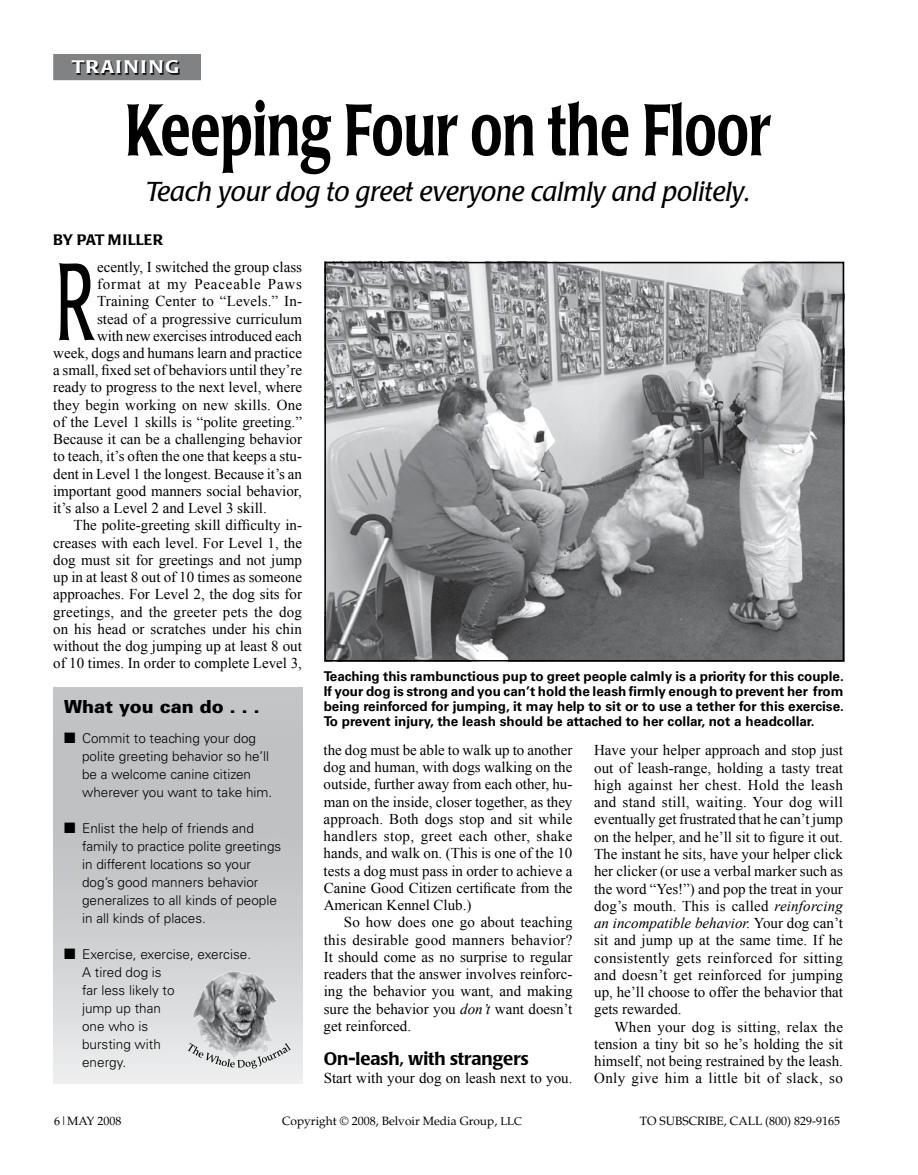
<style>
.page{position:relative;width:918px;height:1175px;background:#fff}
.page>*{position:absolute;margin:0;border:0;box-sizing:border-box;transform-origin:0 0}
.t1{font:108px "Poppl Laudatio";color:#000;scale:.6 1}
.t2{font:500 72px "Poppl Laudatio";color:#000;scale:.74 1}
.t3{font:italic 27px "Poppl Laudatio";color:#000}
.t4{font:500 18px "Poppl Laudatio";color:#000}
.t5{font:900 18px "Univers";color:#000}
.t6{font:500 18px "Poppl Laudatio";letter-spacing:.09em;color:#fff;scale:1.1 1}
.t7{font:15px/17.2px "Times New Roman";color:#000;text-align:justify}
.t8{font:15px "Times New Roman";letter-spacing:.055em;color:#000}
.t9{font:500 15px "Poppl Laudatio";color:#000}
.t10{font:15px "Zapf Dingbats";color:#000}
.t11{font:300 13.5px/18px "Univers";color:#000}
.t12{font:700 13.5px/15px "Univers";color:#000;text-align:justify}
.t13{font:12px "Palatino";color:#000}
.s1{font-style:italic}
.s2{font-size:11.25px}
</style>
<div class="page">
<div style="left:54px;top:55px;width:146px;height:24px;background:#808284"></div>
<div style="left:53px;top:54px;width:148px;height:26px;border:2px solid #808284"></div>
<svg style="left:68px;top:56px;width:133px;height:25px"></svg>
<img style="left:193px;top:971px;width:84px;height:71px">
<svg style="left:188px;top:1042px;width:103px;height:26px;background:#cacbcc"></svg>
<img style="left:327px;top:265px;width:514px;height:393px">
<div style="left:324px;top:262px;width:520px;height:399px;border:2px solid #000"></div>
<p class="t6" style="left:72px;top:57px;width:85px">training</p>
<h2 class="t2" style="left:125px;top:89px;width:874px">Keeping Four on the Floor</h2>
<h3 class="t3" style="left:145px;top:177px;width:607px">Teach your dog to greet everyone calmly and politely.</h3>
<p class="t9" style="left:53px;top:231px;width:111px">By Pat miller</p>
<p class="t7" style="left:97px;top:258px;width:206px">ecently, I switched the group class</p>
<p class="t8" style="left:97px;top:274px;width:206px">format at my Peaceable Paws</p>
<p class="t7" style="left:97px;top:292px;width:206px">Training Center to “Levels.” In-</p>
<p class="t7" style="left:97px;top:310px;width:206px">stead of a progressive curriculum</p>
<p class="t7" style="left:97px;top:327px;width:206px">with new exercises introduced each</p>
<p class="t7" style="left:53px;top:344px;width:250px">week, dogs and humans learn and practice</p>
<p class="t7" style="left:53px;top:361px;width:250px">a small, fixed set of behaviors until they’re</p>
<p class="t7" style="left:53px;top:378px;width:250px">ready to progress to the next level, where</p>
<p class="t7" style="left:53px;top:396px;width:250px">they begin working on new skills. One</p>
<p class="t7" style="left:53px;top:413px;width:250px">of the Level 1 skills is “polite greeting.”</p>
<p class="t7" style="left:53px;top:430px;width:250px">Because it can be a challenging behavior</p>
<p class="t7" style="left:53px;top:447px;width:250px">to teach, it’s often the one that keeps a stu-</p>
<p class="t7" style="left:53px;top:465px;width:250px">dent in Level 1 the longest. Because it’s an</p>
<p class="t7" style="left:53px;top:482px;width:250px">important good manners social behavior,</p>
<p class="t7" style="left:53px;top:499px;width:215px">it’s also a Level 2 and Level 3 skill.</p>
<p class="t7" style="left:74px;top:516px;width:230px">The polite-greeting skill difficulty in-</p>
<p class="t7" style="left:53px;top:534px;width:250px">creases with each level. For Level 1, the</p>
<p class="t7" style="left:53px;top:551px;width:250px">dog must sit for greetings and not jump</p>
<p class="t7" style="left:53px;top:568px;width:250px">up in at least 8 out of 10 times as someone</p>
<p class="t7" style="left:53px;top:585px;width:250px">approaches. For Level 2, the dog sits for</p>
<p class="t7" style="left:53px;top:603px;width:250px">greetings, and the greeter pets the dog</p>
<p class="t7" style="left:53px;top:620px;width:250px">on his head or scratches under his chin</p>
<p class="t7" style="left:53px;top:637px;width:250px">without the dog jumping up at least 8 out</p>
<p class="t7" style="left:53px;top:654px;width:250px">of 10 times. In order to complete Level 3,</p>
<h1 class="t1" style="left:55px;top:242px;width:67px">R</h1>
<p class="t5" style="left:64px;top:695px;width:197px">What you can do . . .</p>
<p class="t11" style="left:82px;top:729px;width:192px">Commit to teaching your dog polite greeting behavior so he’ll be a welcome canine citizen wherever you want to take him.</p>
<p class="t11" style="left:82px;top:819px;width:201px">Enlist the help of friends and family to practice polite greetings in different locations so your dog’s good manners behavior generalizes to all kinds of people in all kinds of places.</p>
<p class="t11" style="left:82px;top:945px;width:170px">Exercise, exercise, exercise.<br>A tired dog is<br>far less likely to<br>jump up than<br>one who is<br>bursting with<br>energy.</p>
<p class="t10" style="left:64px;top:730px;width:13px">■</p>
<p class="t10" style="left:64px;top:820px;width:13px">■</p>
<p class="t10" style="left:64px;top:946px;width:13px">■</p>
<p class="t12" style="left:324px;top:668px;width:522px">Teaching this rambunctious pup to greet people calmly is a priority for this couple.<br>If your dog is strong and you can’t hold the leash firmly enough to prevent her from being reinforced for jumping, it may help to sit or to use a tether for this exercise.<br>To prevent injury, the leash should be attached to her collar, not a headcollar.</p>
<p class="t7" style="left:594px;top:741px;width:250px">Have your helper approach and stop just out of leash-range, holding a tasty treat high against her chest. Hold the leash and stand still, waiting. Your dog will eventually get frustrated that he can’t jump on the helper, and he’ll sit to figure it out.<br>The instant he sits, have your helper click her clicker (or use a verbal marker such as the word “Yes!”) and pop the treat in your dog’s mouth. This is called <span class="s1">reinforcing an incompatible behavior.</span> Your dog can’t sit and jump up at the same time. If he consistently gets reinforced for sitting and doesn’t get reinforced for jumping up, he’ll choose to offer the behavior that gets rewarded.</p>
<p class="t7" style="left:594px;top:1017px;width:250px;text-indent:20px">When your dog is sitting, relax the tension a tiny bit so he’s holding the sit himself, not being restrained by the leash.<br>Only give him a little bit of slack, so</p>
<p class="t7" style="left:324px;top:741px;width:250px">the dog must be able to walk up to another dog and human, with dogs walking on the outside, further away from each other, hu&shy;man on the inside, closer together, as they approach. Both dogs stop and sit while handlers stop, greet each other, shake hands, and walk on. (This is one of the 10 tests a dog must pass in order to achieve a Canine Good Citizen certificate from the American Kennel Club.)</p>
<p class="t7" style="left:324px;top:913px;width:250px;text-indent:20px">So how does one go about teaching this desirable good manners behavior?<br>It should come as no surprise to regular readers that the answer involves reinforc&shy;ing the behavior you want, and making sure the behavior you <span class="s1">don’t</span> want doesn’t get reinforced.</p>
<p class="t4" style="left:324px;top:1048px;width:207px">On-leash, with strangers</p>
<p class="t7" style="left:324px;top:1068px;width:250px">Start with your dog on leash next to you.</p>
<p class="t13" style="left:60px;top:1114px;width:63px">|May 2008</p>
<p class="t13" style="left:282px;top:1114px;width:238px">Copyright © 2008, Belvoir Media Group, <span class="s2">LLC</span></p>
<p class="t13" style="left:640px;top:1114px;width:108px">to subscribe, call</p>
<p class="t13" style="left:765px;top:1114px;width:76px">(800) 829-9165</p>
</div>
